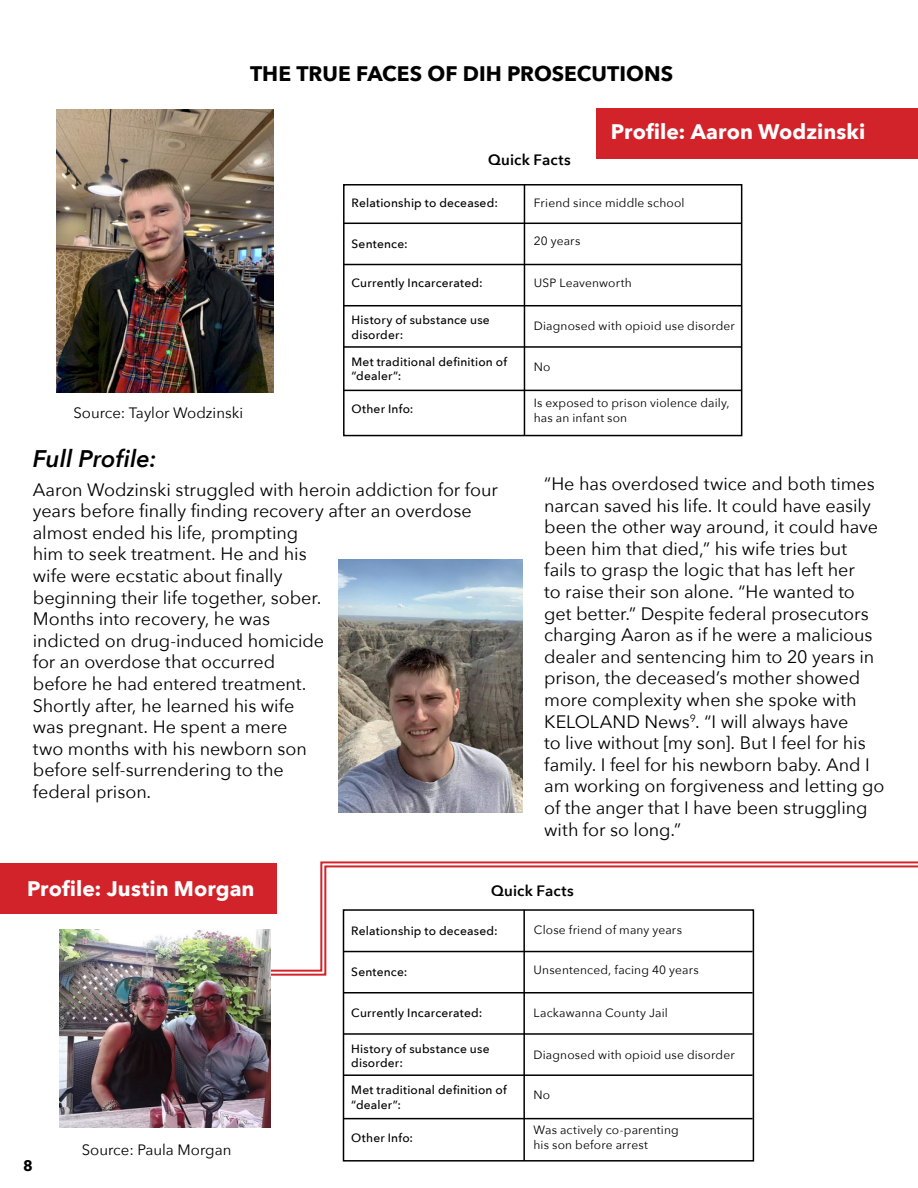
<style>
.page{position:relative;width:918px;height:1188px;background:#fff}
.page>*{position:absolute;margin:0;border:0;box-sizing:border-box;transform-origin:0 0}
.t1{font:italic 600 24px "Avenir Next";color:#000}
.t2{font:700 21px "Avenir Next";letter-spacing:.005em;color:#fff}
.t3{font:700 21px "Avenir Next";color:#000}
.t4{font:18px/21.6px "Avenir Next";letter-spacing:-.005em;color:#000}
.t5{font:15px "Avenir Next";color:#000}
.t6{font:600 15px "Avenir Next";letter-spacing:.01em;color:#000}
.t7{font:700 15px "Avenir Next";color:#000}
.t8{font:12px/14.4px "Avenir Next";letter-spacing:.015em;color:#000}
.t9{font:500 12px/14.4px "Avenir Next";letter-spacing:.015em;color:#000}
</style>
<div class="page">
<svg style="left:263px;top:559px;width:655px;height:418px"></svg>
<div style="left:343px;top:184px;width:399px;height:252px;border:2px solid #000"></div>
<hr style="left:524px;top:184px;width:1px;height:252px;background:#000">
<hr style="left:344px;top:223px;width:397px;height:1px;background:#000">
<hr style="left:344px;top:264px;width:398px;height:1px;background:#000">
<hr style="left:344px;top:305px;width:398px;height:1px;background:#000">
<hr style="left:344px;top:346px;width:397px;height:2px;background:#000">
<hr style="left:344px;top:390px;width:398px;height:1px;background:#000">
<img style="left:57px;top:110px;width:216px;height:283px">
<img style="left:339px;top:560px;width:184px;height:252px">
<div style="left:596px;top:108px;width:322px;height:50px;background:#d2232a"></div>
<div style="left:0;top:864px;width:277px;height:50px;background:#d2232a"></div>
<div style="left:343px;top:909px;width:411px;height:253px;border:2px solid #000"></div>
<hr style="left:523px;top:910px;width:2px;height:251px;background:#000">
<hr style="left:343px;top:951px;width:410px;height:1px;background:#000">
<hr style="left:343px;top:992px;width:410px;height:2px;background:#000">
<hr style="left:343px;top:1033px;width:410px;height:2px;background:#000">
<hr style="left:343px;top:1074px;width:410px;height:2px;background:#000">
<hr style="left:343px;top:1118px;width:410px;height:1px;background:#000">
<img style="left:60px;top:929px;width:211px;height:199px">
<p class="t3" style="left:250px;top:55px;width:425px">THE TRUE FACES OF DIH PROSECUTIONS</p>
<p class="t6" style="left:488px;top:147px;width:84px">Quick Facts</p>
<p class="t2" style="left:611px;top:113px;width:256px">Profile: Aaron Wodzinski</p>
<p class="t5" style="left:73px;top:400px;width:171px">Source: Taylor Wodzinski</p>
<h1 class="t1" style="left:33px;top:439px;width:125px">Full Profile:</h1>
<p class="t9" style="left:352px;top:195px;width:148px">Relationship to deceased:</p>
<p class="t9" style="left:352px;top:236px;width:58px">Sentence:</p>
<p class="t9" style="left:352px;top:275px;width:133px">Currently Incarcerated:</p>
<p class="t9" style="left:352px;top:313px;width:140px">History of substance use disorder:</p>
<p class="t9" style="left:352px;top:354px;width:157px">Met traditional definition of “dealer”:</p>
<p class="t9" style="left:352px;top:402px;width:63px">Other Info:</p>
<p class="t8" style="left:534px;top:195px;width:152px">Friend since middle school</p>
<p class="t8" style="left:534px;top:233px;width:48px">20 years</p>
<p class="t8" style="left:534px;top:275px;width:100px">USP Leavenworth</p>
<p class="t8" style="left:534px;top:319px;width:203px">Diagnosed with opioid use disorder</p>
<p class="t8" style="left:534px;top:359px;width:18px">No</p>
<p class="t8" style="left:534px;top:396px;width:197px">Is exposed to prison violence daily, has an infant son</p>
<p class="t4" style="left:33px;top:478px;width:467px">Aaron Wodzinski struggled with heroin addiction for four years before finally finding recovery after an overdose almost ended his life, prompting<br>him to seek treatment. He and his<br>wife were ecstatic about finally<br>beginning their life together, sober.<br>Months into recovery, he was<br>indicted on drug-induced homicide<br>for an overdose that occurred<br>before he had entered treatment.<br>Shortly after, he learned his wife<br>was pregnant. He spent a mere<br>two months with his newborn son<br>before self-surrendering to the<br>federal prison.</p>
<p class="t4" style="left:544px;top:472px;width:342px">“He has overdosed twice and both times narcan saved his life. It could have easily been the other way around, it could have been him that died,” his wife tries but<br>fails to grasp the logic that has left her<br>to raise their son alone. “He wanted to get better.” Despite federal prosecutors charging Aaron as if he were a malicious dealer and sentencing him to 20 years in prison, the deceased’s mother showed more complexity when she spoke with KELOLAND News<sup>9</sup>. “I will always have<br>to live without [my son]. But I feel for his family. I feel for his newborn baby. And I am working on forgiveness and letting go of the anger that I have been struggling with for so long.”</p>
<p class="t2" style="left:27px;top:870px;width:229px">Profile: Justin Morgan</p>
<p class="t7" style="left:23px;top:1152px;width:11px">8</p>
<p class="t5" style="left:82px;top:1138px;width:151px">Source: Paula Morgan</p>
<p class="t6" style="left:491px;top:878px;width:84px">Quick Facts</p>
<p class="t9" style="left:351px;top:923px;width:148px">Relationship to deceased:</p>
<p class="t9" style="left:351px;top:964px;width:58px">Sentence:</p>
<p class="t9" style="left:351px;top:1005px;width:133px">Currently Incarcerated:</p>
<p class="t9" style="left:351px;top:1041px;width:140px">History of substance use disorder:</p>
<p class="t9" style="left:351px;top:1082px;width:157px">Met traditional definition of “dealer”:</p>
<p class="t9" style="left:351px;top:1130px;width:63px">Other Info:</p>
<p class="t8" style="left:534px;top:922px;width:150px">Close friend of many years</p>
<p class="t8" style="left:534px;top:962px;width:167px">Unsentenced, facing 40 years</p>
<p class="t8" style="left:534px;top:1005px;width:136px">Lackawanna County Jail</p>
<p class="t8" style="left:534px;top:1047px;width:203px">Diagnosed with opioid use disorder</p>
<p class="t8" style="left:534px;top:1087px;width:18px">No</p>
<p class="t8" style="left:534px;top:1122px;width:147px">Was actively co-parenting his son before arrest</p>
</div>
